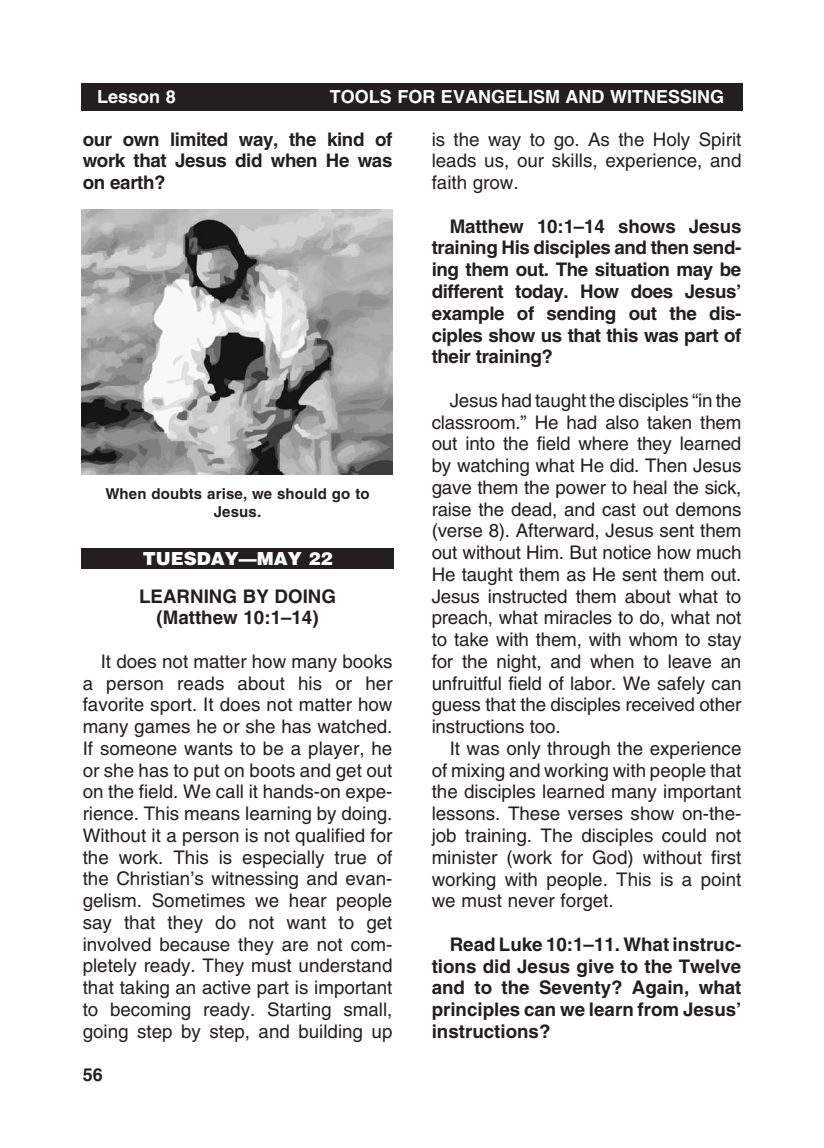
<style>
.page{position:relative;width:824px;height:1148px;background:#fff}
.page>*{position:absolute;margin:0;border:0;box-sizing:border-box;transform-origin:0 0}
._1-Body{font:18.75px/21.8px "Helvetica";color:#231f20}
._2-Body_bold{font:700 18.75px/21.8px "Helvetica";letter-spacing:-.02em;color:#231f20;text-align:justify}
._5-subheads{font:700 18.75px "Helvetica";color:#231f20}
.t1{font:700 18px "Helvetica";color:#fff}
.t2{font:900 18px "Helvetica";color:#fff}
.t3{font:700 18px "Helvetica";color:#231f20}
._8-captions{font:700 15px/18px "Helvetica";letter-spacing:.01em;color:#231f20;text-align:center}
</style>
<div class="page">
<div style="left:81px;top:84px;width:661px;height:27px;background:#231f20"></div>
<div style="left:81px;top:548px;width:313px;height:20px;background:#231f20"></div>
<img style="left:81px;top:209px;width:311px;height:265px">
<p class="t1" style="left:97px;top:86px;width:80px">Lesson 8</p>
<p class="t1" style="left:330px;top:86px;width:25px">Tools</p>
<p class="t1" style="left:397px;top:86px;width:13px">for</p>
<p class="t1" style="left:441px;top:86px;width:25px">Evangelism</p>
<p class="t1" style="left:565px;top:86px;width:14px">and</p>
<p class="t1" style="left:610px;top:86px;width:29px">Witnessing</p>
<p class="_2-Body_bold" style="left:83px;top:128px;width:311px">our own limited way, the kind of work that Jesus did when He was on earth?</p>
<p class="_1-Body" style="left:431px;top:128px;width:311px;text-align:justify">is the way to go. As the Holy Spirit leads us, our skills, experience, and faith grow.</p>
<p class="_2-Body_bold" style="left:431px;top:215px;width:311px;text-indent:18px">Matthew 10:1–14 shows Jesus training His disciples and then send&shy;ing them out. The situation may be different today. How does Jesus’ example of sending out the dis&shy;ciples show us that this was part of their training?</p>
<p class="_1-Body" style="left:431px;top:389px;width:311px;text-indent:18px">Jesus had taught the disciples “in the classroom.” He had also taken them out into the field where they learned by watching what He did. Then Jesus gave them the power to heal the sick, raise the dead, and cast out demons (verse 8). Afterward, Jesus sent them out without Him. But notice how much He taught them as He sent them out.<br>Jesus instructed them about what to preach, what miracles to do, what not to take with them, with whom to stay for the night, and when to leave an unfruitful field of labor. We safely can guess that the disciples received other instructions too.</p>
<p class="_1-Body" style="left:431px;top:737px;width:311px;text-align:justify;text-indent:18px">It was only through the experience of mixing and working with people that the disciples learned many important lessons. These verses show on-the&shy;job training. The disciples could not minister (work for God) without first working with people. This is a point we must never forget.</p>
<p class="_2-Body_bold" style="left:431px;top:933px;width:311px;text-indent:18px">Read Luke 10:1–11. What instruc&shy;tions did Jesus give to the Twelve and to the Seventy? Again, what principles can we learn from Jesus’ instructions?</p>
<p class="_8-captions" style="left:105px;top:484px;width:266px">When doubts arise, we should go to<br>Jesus.</p>
<p class="t2" style="left:143px;top:546px;width:191px">TUESDAY—MAY 22</p>
<p class="_5-subheads" style="left:139px;top:584px;width:198px">LEARNING BY DOING</p>
<p class="_5-subheads" style="left:156px;top:606px;width:164px">(Matthew 10:1–14)</p>
<p class="_1-Body" style="left:83px;top:650px;width:311px;text-indent:18px">It does not matter how many books a person reads about his or her favorite sport. It does not matter how many games he or she has watched.<br>If someone wants to be a player, he or she has to put on boots and get out on the field. We call it hands-on expe&shy;rience. This means learning by doing.<br>Without it a person is not qualified for the work. This is especially true of the Christian’s witnessing and evan&shy;gelism. Sometimes we hear people say that they do not want to get involved because they are not com&shy;pletely ready. They must understand that taking an active part is important to becoming ready. Starting small, going step by step, and building up</p>
<p class="t3" style="left:83px;top:1063px;width:22px">56</p>
</div>
